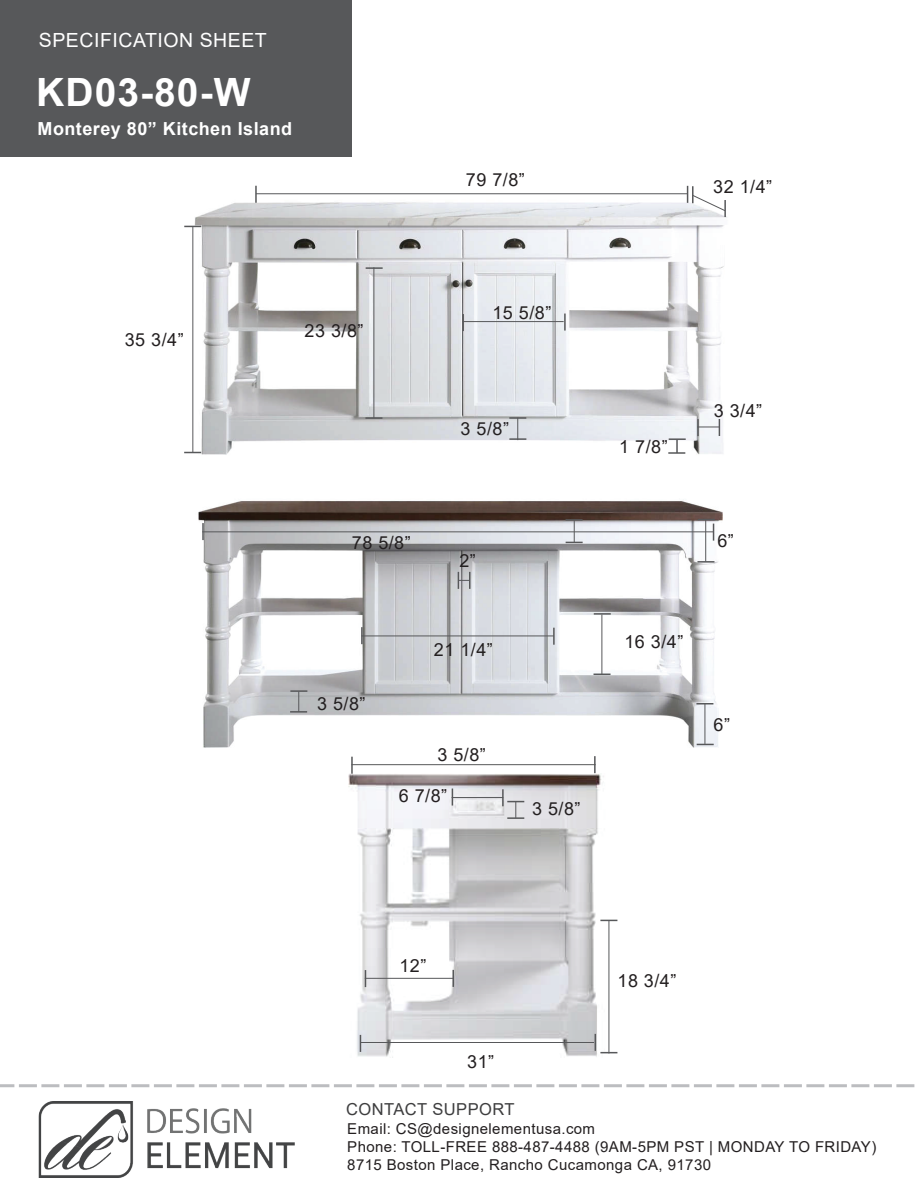
<style>
.page{position:relative;width:918px;height:1188px;background:#fff}
.page>*{position:absolute;margin:0;border:0;box-sizing:border-box;transform-origin:0 0}
.t1{font:700 39px "Arial";letter-spacing:.025em;color:#fff}
.t2{font:19.5px "Arial";letter-spacing:.025em;color:#fff}
.t3{font:18px "Arial";letter-spacing:.025em;color:#231f20}
.t4{font:700 18px "Arial";letter-spacing:.025em;color:#fff}
.t5{font:16.5px "Arial";letter-spacing:.025em;color:#3e3e3f}
.t6{font:15px/18px "Arial";letter-spacing:.025em;color:#231f20}
</style>
<div class="page">
<img style="left:348px;top:765px;width:264px;height:293px">
<img style="left:187px;top:185px;width:540px;height:270px">
<img style="left:198px;top:500px;width:525px;height:257px">
<div style="left:0;top:0;width:351px;height:156px;background:#57585a"></div>
<img style="left:22px;top:1087px;width:291px;height:91px">
<svg style="left:0;top:1084px;width:915px;height:3px"></svg>
<hr style="left:256px;top:193px;width:432px;height:1px;background:#57585a">
<hr style="left:192px;top:226px;width:1px;height:226px;background:#57585a">
<hr style="left:462px;top:321px;width:102px;height:1px;background:#57585a">
<hr style="left:373px;top:267px;width:1px;height:151px;background:#57585a">
<svg style="left:255px;top:186px;width:2px;height:17px"></svg>
<svg style="left:687px;top:186px;width:39px;height:31px"></svg>
<svg style="left:564px;top:314px;width:2px;height:17px"></svg>
<svg style="left:462px;top:314px;width:2px;height:17px"></svg>
<svg style="left:697px;top:419px;width:23px;height:17px"></svg>
<svg style="left:509px;top:417px;width:17px;height:23px"></svg>
<svg style="left:668px;top:438px;width:18px;height:16px"></svg>
<svg style="left:366px;top:267px;width:17px;height:2px"></svg>
<svg style="left:365px;top:417px;width:17px;height:2px"></svg>
<svg style="left:184px;top:226px;width:17px;height:1px"></svg>
<svg style="left:184px;top:452px;width:17px;height:1px"></svg>
<hr style="left:361px;top:635px;width:193px;height:1px;background:#57585a">
<hr style="left:705px;top:519px;width:1px;height:43px;background:#57585a">
<hr style="left:704px;top:703px;width:1px;height:41px;background:#57585a">
<hr style="left:351px;top:764px;width:245px;height:1px;background:#57585a">
<hr style="left:452px;top:797px;width:51px;height:1px;background:#57585a">
<hr style="left:360px;top:1042px;width:234px;height:1px;background:#57585a">
<hr style="left:365px;top:978px;width:88px;height:1px;background:#57585a">
<hr style="left:608px;top:920px;width:1px;height:133px;background:#57585a">
<svg style="left:290px;top:690px;width:17px;height:23px"></svg>
<svg style="left:566px;top:519px;width:17px;height:24px"></svg>
<svg style="left:697px;top:561px;width:17px;height:2px"></svg>
<svg style="left:696px;top:703px;width:17px;height:2px"></svg>
<svg style="left:697px;top:744px;width:17px;height:1px"></svg>
<svg style="left:502px;top:789px;width:22px;height:30px"></svg>
<svg style="left:452px;top:789px;width:1px;height:17px"></svg>
<svg style="left:360px;top:1035px;width:1px;height:17px"></svg>
<svg style="left:365px;top:970px;width:1px;height:17px"></svg>
<svg style="left:453px;top:970px;width:1px;height:17px"></svg>
<svg style="left:361px;top:627px;width:2px;height:17px"></svg>
<svg style="left:553px;top:628px;width:2px;height:17px"></svg>
<svg style="left:458px;top:572px;width:13px;height:17px"></svg>
<svg style="left:351px;top:757px;width:2px;height:17px"></svg>
<svg style="left:594px;top:756px;width:2px;height:17px"></svg>
<svg style="left:600px;top:920px;width:17px;height:1px"></svg>
<svg style="left:595px;top:1034px;width:22px;height:19px"></svg>
<hr style="left:202px;top:531px;width:512px;height:1px;background:#57585a">
<svg style="left:202px;top:523px;width:2px;height:17px"></svg>
<svg style="left:698px;top:519px;width:17px;height:22px"></svg>
<hr style="left:601px;top:615px;width:1px;height:60px;background:#57585a">
<svg style="left:594px;top:613px;width:17px;height:2px"></svg>
<svg style="left:594px;top:674px;width:17px;height:1px"></svg>
<h2 class="t2" style="left:39px;top:27px;width:229px">SPECIFICATION SHEET</h2>
<h1 class="t1" style="left:36px;top:65px;width:216px">KD03-80-W</h1>
<p class="t4" style="left:38px;top:116px;width:256px">Monterey 80” Kitchen Island</p>
<p class="t3" style="left:466px;top:168px;width:60px">79 7/8”</p>
<p class="t3" style="left:713px;top:174px;width:60px">32 1/4”</p>
<p class="t3" style="left:125px;top:327px;width:60px">35 3/4”</p>
<p class="t3" style="left:305px;top:319px;width:60px">23 3/8”</p>
<p class="t3" style="left:492px;top:300px;width:60px">15 5/8”</p>
<p class="t3" style="left:461px;top:416px;width:50px">3 5/8”</p>
<p class="t3" style="left:352px;top:530px;width:60px">78 5/8”</p>
<p class="t3" style="left:459px;top:548px;width:18px">2”</p>
<p class="t3" style="left:317px;top:691px;width:50px">3 5/8”</p>
<p class="t3" style="left:434px;top:637px;width:60px">21 1/4”</p>
<p class="t3" style="left:437px;top:742px;width:50px">3 5/8”</p>
<p class="t3" style="left:399px;top:784px;width:50px">6 7/8”</p>
<p class="t3" style="left:532px;top:796px;width:50px">3 5/8”</p>
<p class="t3" style="left:619px;top:435px;width:50px">1 7/8”</p>
<p class="t3" style="left:714px;top:398px;width:50px">3 3/4”</p>
<p class="t3" style="left:717px;top:528px;width:18px">6”</p>
<p class="t3" style="left:624px;top:630px;width:60px">16 3/4”</p>
<p class="t3" style="left:714px;top:712px;width:18px">6”</p>
<p class="t3" style="left:399px;top:953px;width:28px">12”</p>
<p class="t3" style="left:467px;top:1049px;width:28px">31”</p>
<p class="t3" style="left:618px;top:968px;width:60px">18 3/4”</p>
<p class="t5" style="left:346px;top:1098px;width:170px">CONTACT SUPPORT</p>
<p class="t6" style="left:347px;top:1120px;width:531px">Email: CS@designelementusa.com<br>Phone: TOLL-FREE 888-487-4488 (9AM-5PM PST | MONDAY TO FRIDAY)<br>8715 Boston Place, Rancho Cucamonga CA, 91730</p>
</div>
